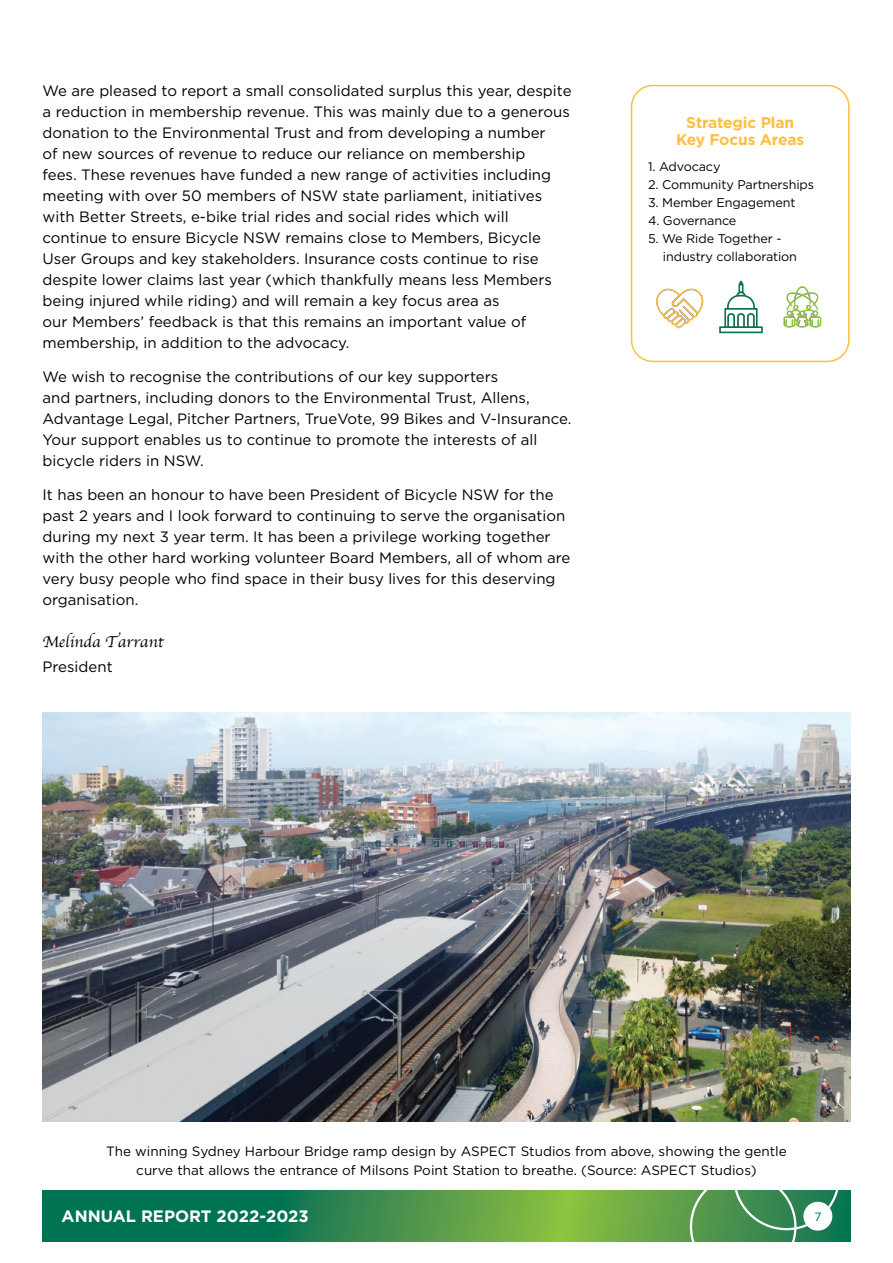
<style>
.page{position:relative;width:893px;height:1263px;background:#fff}
.page>*{position:absolute;margin:0;border:0;box-sizing:border-box;transform-origin:0 0}
.t1{font:700 16.5px "Gotham";color:#fff}
.t2{font:16.5px "Apple Chancery";color:#000}
.t3{font:700 15.45px/16.5px "Gotham";letter-spacing:-.01em;color:#febf40;text-align:center}
.t4{font:15px/21px "Gotham";color:#000}
.t5{font:13.5px/19.5px "Gotham";color:#000;text-align:center}
.t6{font:12.6px/18px "Gotham";letter-spacing:-.01em;color:#000}
.t7{font:12px "Gotham";color:#007452}
</style>
<div class="page">
<svg style="left:43px;top:1191px;width:807px;height:51px;background:#388f4c"></svg>
<svg style="left:690px;top:1190px;width:151px;height:52px;background:#47925b"></svg>
<div style="left:803px;top:1202px;width:29px;height:28px;background:#fff;border-radius:50%"></div>
<div style="left:631px;top:85px;width:219px;height:277px;border:2px solid #febf40;border-radius:21px"></div>
<svg style="left:656px;top:288px;width:47px;height:40px"></svg>
<svg style="left:719px;top:280px;width:44px;height:53px"></svg>
<svg style="left:783px;top:286px;width:38px;height:42px"></svg>
<img style="left:43px;top:712px;width:807px;height:410px">
<p class="t4" style="left:43px;top:80px;width:531px">We are pleased to report a small consolidated surplus this year, despite a reduction in membership revenue. This was mainly due to a generous donation to the Environmental Trust and from developing a number<br>of new sources of revenue to reduce our reliance on membership<br>fees. These revenues have funded a new range of activities including meeting with over 50 members of NSW state parliament, initiatives with Better Streets, e-bike trial rides and social rides which will continue to ensure Bicycle NSW remains close to Members, Bicycle User Groups and key stakeholders. Insurance costs continue to rise despite lower claims last year (which thankfully means less Members being injured while riding) and will remain a key focus area as<br>our Members’ feedback is that this remains an important value of membership, in addition to the advocacy.</p>
<p class="t4" style="left:43px;top:366px;width:530px">We wish to recognise the contributions of our key supporters<br>and partners, including donors to the Environmental Trust, Allens, Advantage Legal, Pitcher Partners, TrueVote, 99 Bikes and V-Insurance.<br>Your support enables us to continue to promote the interests of all bicycle riders in NSW.</p>
<p class="t4" style="left:43px;top:483px;width:529px">It has been an honour to have been President of Bicycle NSW for the past 2 years and I look forward to continuing to serve the organisation during my next 3 year term. It has been a privilege working together with the other hard working volunteer Board Members, all of whom are very busy people who find space in their busy lives for this deserving organisation.</p>
<p class="t2" style="left:43px;top:628px;width:123px">Melinda Tarrant</p>
<p class="t4" style="left:43px;top:656px;width:72px">President</p>
<p class="t3" style="left:676px;top:114px;width:130px">Strategic Plan<br>Key Focus Areas</p>
<p class="t6" style="left:648px;top:157px;width:74px">1. Advocacy</p>
<p class="t6" style="left:648px;top:175px;width:168px">2. Community Partnerships</p>
<p class="t6" style="left:648px;top:193px;width:149px">3. Member Engagement</p>
<p class="t6" style="left:648px;top:211px;width:90px">4. Governance</p>
<p class="t6" style="left:663px;top:229px;width:136px;text-indent:-15px">5. We Ride Together - industry collaboration</p>
<p class="t5" style="left:106px;top:1141px;width:682px">The winning Sydney Harbour Bridge ramp design by ASPECT Studios from above, showing the gentle curve that allows the entrance of Milsons Point Station to breathe. (Source: ASPECT Studios)</p>
<p class="t1" style="left:62px;top:1207px;width:249px">ANNUAL REPORT 2022-2023</p>
<p class="t7" style="left:814px;top:1210px;width:9px">7</p>
</div>
